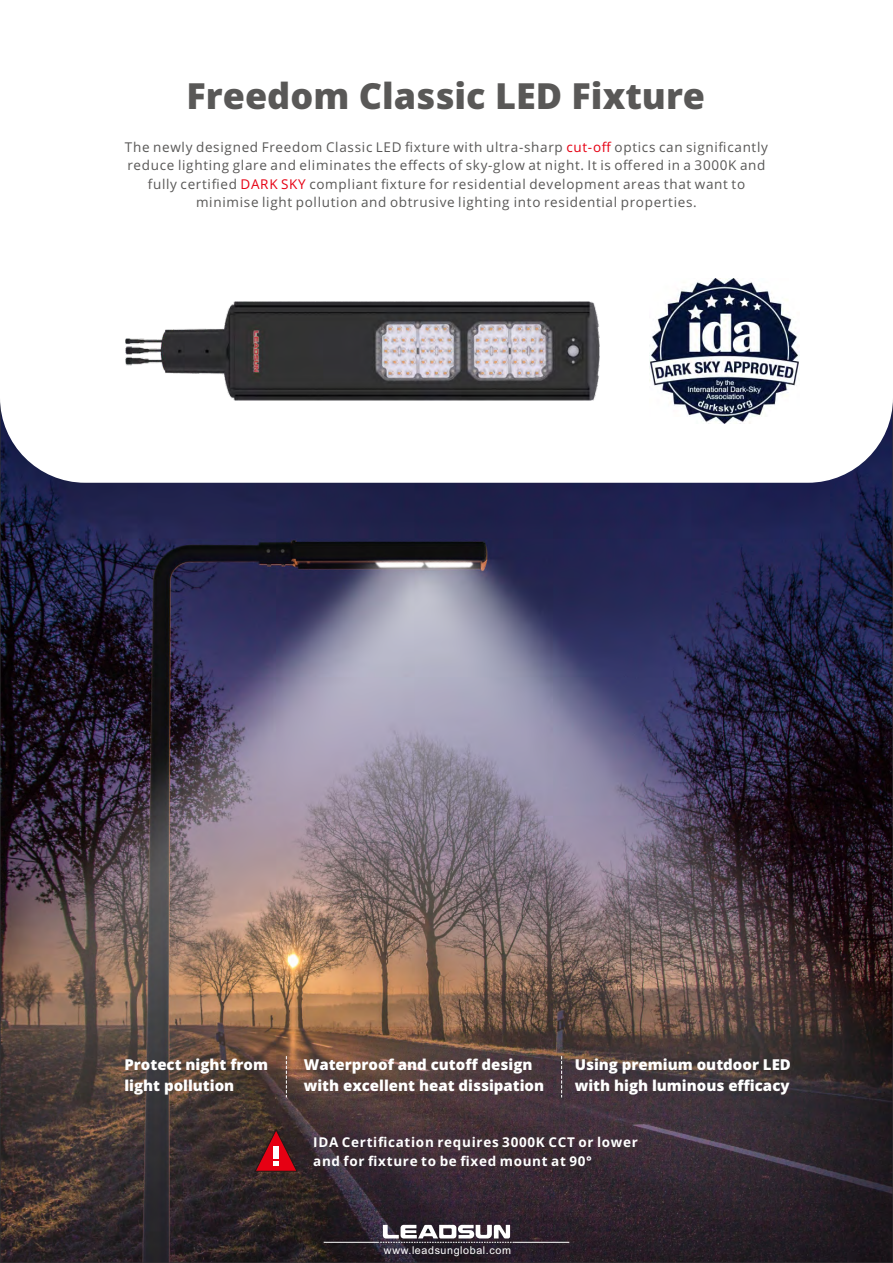
<style>
.page{position:relative;width:893px;height:1263px;background:#fff}
.page>*{position:absolute;margin:0;border:0;box-sizing:border-box;transform-origin:0 0}
.t1{font:800 36px "Open Sans";color:#595857}
.t2{font:800 15px/20.4px "Open Sans";color:#fff}
.t3{font:13.5px/18.5px "Open Sans";letter-spacing:.05em;color:#595857;text-align:center}
.t4{font:700 13.5px/18.5px "Open Sans";letter-spacing:.05em;color:#fff}
.t5{font:10.8px "Arial";letter-spacing:.055em;color:#fff}
.s1{color:#e60013}
</style>
<div class="page">
<img style="left:2px;top:483px;width:889px;height:778px">
<svg style="left:0;top:345px;width:893px;height:138px"></svg>
<img style="left:650px;top:278px;width:150px;height:145px">
<svg style="left:254px;top:1129px;width:44px;height:43px;background:#80252a"></svg>
<hr style="left:324px;top:1242px;width:55px;height:1px;background:#fff">
<svg style="left:379px;top:1225px;width:135px;height:18px"></svg>
<hr style="left:514px;top:1242px;width:55px;height:1px;background:#fff">
<svg style="left:286px;top:1056px;width:1px;height:41px"></svg>
<svg style="left:561px;top:1056px;width:1px;height:41px"></svg>
<img style="left:125px;top:301px;width:475px;height:99px">
<h1 class="t1" style="left:187px;top:82px;width:520px">Freedom Classic LED Fixture</h1>
<p class="t3" style="left:125px;top:139px;width:645px">The newly designed Freedom Classic LED fixture with ultra-sharp <span class="s1">cut-off</span> optics can significantly reduce lighting glare and eliminates the effects of sky-glow at night. It is offered in a 3000K and fully certified <span class="s1">DARK SKY</span> compliant fixture for residential development areas that want to minimise light pollution and obtrusive lighting into residential properties.</p>
<p class="t2" style="left:124px;top:1056px;width:145px">Protect night from light pollution</p>
<p class="t2" style="left:304px;top:1056px;width:242px">Waterproof and cutoff design with excellent heat dissipation</p>
<p class="t2" style="left:575px;top:1056px;width:218px">Using premium outdoor LED with high luminous efficacy</p>
<p class="t4" style="left:313px;top:1134px;width:326px">IDA Certification requires 3000K CCT or lower and for fixture to be fixed mount at 90°</p>
<p class="t5" style="left:384px;top:1246px;width:129px">www.leadsunglobal.com</p>
</div>
